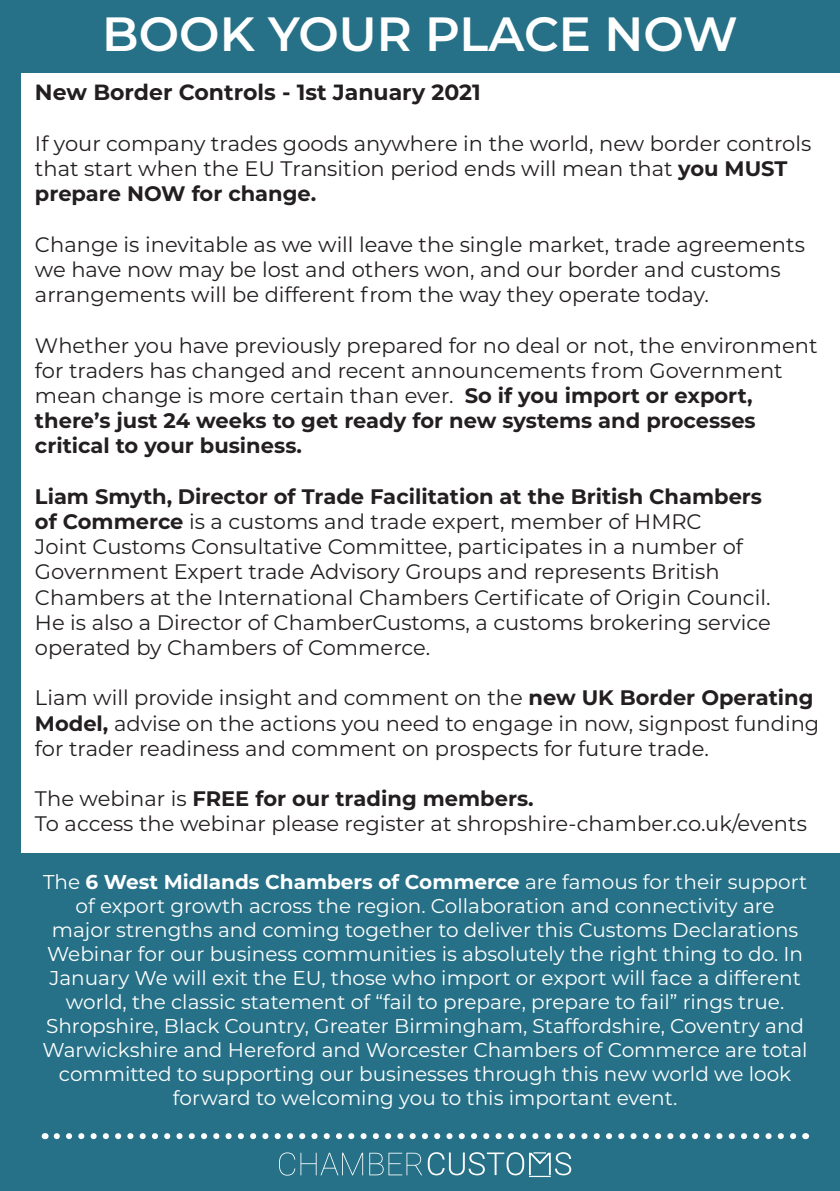
<style>
.page{position:relative;width:840px;height:1191px;background:#fff}
.page>*{position:absolute;margin:0;border:0;box-sizing:border-box;transform-origin:0 0}
.t1{font:600 48px "Montserrat";color:#fff}
.t2{font:700 22px "Montserrat";color:#231f20}
.t3{font:21px/25.2px "Montserrat";color:#231f20}
.t4{font:700 21px "Montserrat";color:#231f20}
.t5{font:20px/24px "Montserrat";color:#fff;text-align:center}
.s1{font-weight:700}
.s2{font-weight:400}
</style>
<div class="page">
<div style="left:0;top:0;width:839px;height:72px;background:#267187"></div>
<div style="left:0;top:853px;width:839px;height:338px;background:#267187"></div>
<div style="left:0;top:0;width:21px;height:1191px;background:#267187"></div>
<svg style="left:57px;top:1133px;width:740px;height:6px"></svg>
<svg style="left:279px;top:1152px;width:84px;height:23px"></svg>
<hr style="left:528px;top:1175px;width:22px;height:2px;background:#fff">
<svg style="left:369px;top:1152px;width:202px;height:24px"></svg>
<p class="t1" style="left:102px;top:0;width:636px">BOOK YOUR PLACE NOW</p>
<p class="t2" style="left:35px;top:77px;width:447px">New Border Controls - 1st January 2021</p>
<p class="t3" style="left:35px;top:130px;width:777px">If your company trades goods anywhere in the world, new border controls that start when the EU Transition period ends will mean that <span class="s1">you MUST prepare NOW for change.</span></p>
<p class="t3" style="left:35px;top:231px;width:771px">Change is inevitable as we will leave the single market, trade agreements we have now may be lost and others won, and our border and customs arrangements will be different from the way they operate today.</p>
<p class="t3" style="left:35px;top:332px;width:783px">Whether you have previously prepared for no deal or not, the environment for traders has changed and recent announcements from Government mean change is more certain than ever. <span class="s1">So if you import or export, there’s just 24 weeks to get ready for new systems and processes critical to your business.</span></p>
<p class="t3" style="left:35px;top:483px;width:737px"><span class="s1">Liam Smyth, Director of Trade Facilitation at the British Chambers of Commerce</span> is a customs and trade expert, member of HMRC<br>Joint Customs Consultative Committee, participates in a number of Government Expert trade Advisory Groups and represents British Chambers at the International Chambers Certificate of Origin Council.<br>He is also a Director of ChamberCustoms, a customs brokering service operated by Chambers of Commerce.</p>
<p class="t3" style="left:35px;top:684px;width:785px">Liam will provide insight and comment on the <span class="s1">new UK Border Operating<br>Model,</span> advise on the actions you need to engage in now, signpost funding for trader readiness and comment on prospects for future trade.</p>
<p class="t4" style="left:35px;top:783px;width:500px"><span class="s2">The webinar is</span> FREE for our trading members.</p>
<p class="t3" style="left:35px;top:810px;width:773px">To access the webinar please register at shropshire-chamber.co.uk/events</p>
<p class="t5" style="left:43px;top:869px;width:766px">The <span class="s1">6 West Midlands Chambers of Commerce</span> are famous for their support of export growth across the region. Collaboration and connectivity are<br>major strengths and coming together to deliver this Customs Declarations Webinar for our business communities is absolutely the right thing to do. In January We will exit the EU, those who import or export will face a different world, the classic statement of “fail to prepare, prepare to fail” rings true.<br>Shropshire, Black Country, Greater Birmingham, Staffordshire, Coventry and Warwickshire and Hereford and Worcester Chambers of Commerce are total committed to supporting our businesses through this new world we look forward to welcoming you to this important event.</p>
</div>
